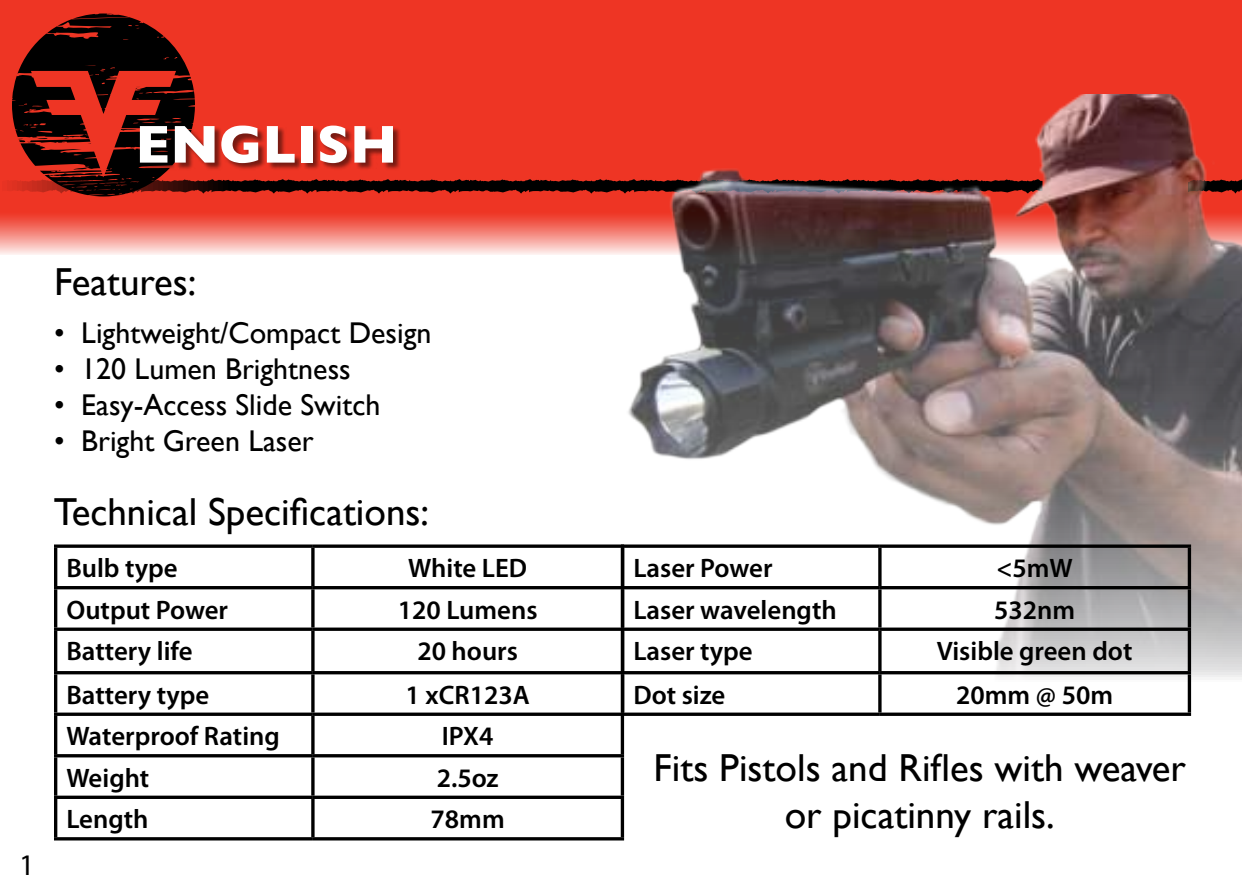
<style>
.page{position:relative;width:1242px;height:891px;background:#fff}
.page>*{position:absolute;margin:0;border:0;box-sizing:border-box;transform-origin:0 0}
.t1{font:700 54px "Gill Sans";color:#fff}
.t2{font:39px/46.8px "Gill Sans";color:#000;text-align:center}
.t3{font:30px "Gill Sans";color:#000}
.t4{font:30px "Myriad Pro";color:#000}
.t5{font:600 26.7px "Myriad Pro";color:#000}
</style>
<div class="page">
<svg style="left:0;top:0;width:1242px;height:255px;background:#f05445"></svg>
<img style="left:532px;top:95px;width:710px;height:656px">
<hr style="left:54px;top:545px;width:259px;height:3px;background:#000">
<hr style="left:54px;top:548px;width:3px;height:38px;background:#000">
<hr style="left:313px;top:545px;width:311px;height:3px;background:#000">
<svg style="left:311px;top:548px;width:4px;height:38px"></svg>
<hr style="left:54px;top:586px;width:259px;height:3px;background:#000">
<hr style="left:54px;top:589px;width:3px;height:39px;background:#000">
<hr style="left:313px;top:586px;width:311px;height:3px;background:#000">
<svg style="left:311px;top:589px;width:4px;height:39px"></svg>
<hr style="left:54px;top:628px;width:259px;height:3px;background:#000">
<hr style="left:54px;top:631px;width:3px;height:40px;background:#000">
<hr style="left:313px;top:628px;width:311px;height:3px;background:#000">
<svg style="left:311px;top:631px;width:4px;height:40px"></svg>
<hr style="left:54px;top:671px;width:259px;height:3px;background:#000">
<hr style="left:54px;top:674px;width:3px;height:39px;background:#000">
<hr style="left:313px;top:671px;width:311px;height:3px;background:#000">
<svg style="left:311px;top:674px;width:4px;height:39px"></svg>
<hr style="left:54px;top:713px;width:259px;height:3px;background:#000">
<hr style="left:54px;top:716px;width:3px;height:38px;background:#000">
<hr style="left:313px;top:713px;width:311px;height:3px;background:#000">
<svg style="left:311px;top:716px;width:4px;height:38px"></svg>
<hr style="left:621px;top:716px;width:3px;height:38px;background:#000">
<hr style="left:54px;top:754px;width:259px;height:3px;background:#000">
<hr style="left:54px;top:757px;width:3px;height:39px;background:#000">
<hr style="left:313px;top:754px;width:311px;height:3px;background:#000">
<svg style="left:311px;top:757px;width:4px;height:39px"></svg>
<hr style="left:621px;top:757px;width:3px;height:39px;background:#000">
<hr style="left:54px;top:796px;width:259px;height:3px;background:#000">
<hr style="left:54px;top:799px;width:3px;height:38px;background:#000">
<hr style="left:313px;top:796px;width:311px;height:3px;background:#000">
<svg style="left:311px;top:799px;width:4px;height:38px"></svg>
<hr style="left:621px;top:799px;width:3px;height:38px;background:#000">
<svg style="left:54px;top:837px;width:259px;height:4px"></svg>
<svg style="left:313px;top:837px;width:311px;height:4px"></svg>
<svg style="left:0;top:13px;width:1043px;height:183px;background:#cb2e20"></svg>
<div style="left:141px;top:127px;width:259px;height:43px;background:#000;opacity:.5"></div>
<hr style="left:621px;top:545px;width:259px;height:3px;background:#000">
<hr style="left:621px;top:548px;width:3px;height:38px;background:#000">
<hr style="left:880px;top:545px;width:311px;height:3px;background:#000">
<svg style="left:878px;top:548px;width:4px;height:38px"></svg>
<hr style="left:621px;top:586px;width:259px;height:3px;background:#000">
<hr style="left:621px;top:589px;width:3px;height:39px;background:#000">
<hr style="left:880px;top:586px;width:311px;height:3px;background:#000">
<svg style="left:878px;top:589px;width:4px;height:39px"></svg>
<hr style="left:621px;top:628px;width:259px;height:3px;background:#000">
<hr style="left:621px;top:631px;width:3px;height:40px;background:#000">
<hr style="left:880px;top:628px;width:311px;height:3px;background:#000">
<svg style="left:878px;top:631px;width:4px;height:40px"></svg>
<hr style="left:621px;top:671px;width:259px;height:3px;background:#000">
<hr style="left:621px;top:674px;width:3px;height:39px;background:#000">
<hr style="left:880px;top:671px;width:311px;height:3px;background:#000">
<svg style="left:878px;top:674px;width:4px;height:39px"></svg>
<hr style="left:621px;top:713px;width:259px;height:3px;background:#000">
<hr style="left:880px;top:713px;width:311px;height:3px;background:#000">
<img style="left:1056px;top:351px;width:186px;height:400px">
<h1 class="t1" style="left:135px;top:113px;width:264px">ENGLISH</h1>
<p class="t4" style="left:19px;top:846px;width:17px">1</p>
<h2 class="t2" style="left:54px;top:258px;width:144px">Features:</h2>
<p class="t3" style="left:54px;top:316px;width:379px">• Lightweight/Compact Design</p>
<p class="t3" style="left:54px;top:352px;width:298px">• 120 Lumen Brightness</p>
<p class="t3" style="left:54px;top:388px;width:328px">• Easy-Access Slide Switch</p>
<p class="t3" style="left:54px;top:424px;width:261px">• Bright Green Laser</p>
<h2 class="t2" style="left:54px;top:488px;width:377px">Technical Specifications:</h2>
<p class="t5" style="left:66px;top:551px;width:113px">Bulb type</p>
<p class="t5" style="left:408px;top:551px;width:121px">White LED</p>
<p class="t5" style="left:66px;top:593px;width:163px">Output Power</p>
<p class="t5" style="left:398px;top:593px;width:141px">120 Lumens</p>
<p class="t5" style="left:66px;top:634px;width:128px">Battery life</p>
<p class="t5" style="left:417px;top:634px;width:102px">20 hours</p>
<p class="t5" style="left:66px;top:678px;width:144px">Battery type</p>
<p class="t5" style="left:406px;top:678px;width:126px">1 xCR123A</p>
<p class="t5" style="left:66px;top:719px;width:215px">Waterproof Rating</p>
<p class="t5" style="left:442px;top:719px;width:53px">IPX4</p>
<p class="t5" style="left:66px;top:761px;width:84px">Weight</p>
<p class="t5" style="left:437px;top:761px;width:63px">2.5oz</p>
<p class="t5" style="left:66px;top:802px;width:84px">Length</p>
<p class="t5" style="left:431px;top:802px;width:76px">78mm</p>
<p class="t5" style="left:633px;top:551px;width:141px">Laser Power</p>
<p class="t5" style="left:997px;top:551px;width:78px">&lt;5mW</p>
<p class="t5" style="left:633px;top:593px;width:205px">Laser wavelength</p>
<p class="t5" style="left:994px;top:593px;width:83px">532nm</p>
<p class="t5" style="left:633px;top:634px;width:121px">Laser type</p>
<p class="t5" style="left:937px;top:634px;width:197px">Visible green dot</p>
<p class="t5" style="left:633px;top:678px;width:94px">Dot size</p>
<p class="t5" style="left:956px;top:678px;width:158px">20mm @ 50m</p>
<h2 class="t2" style="left:654px;top:744px;width:534px">Fits Pistols and Rifles with weaver or picatinny rails.</h2>
</div>
